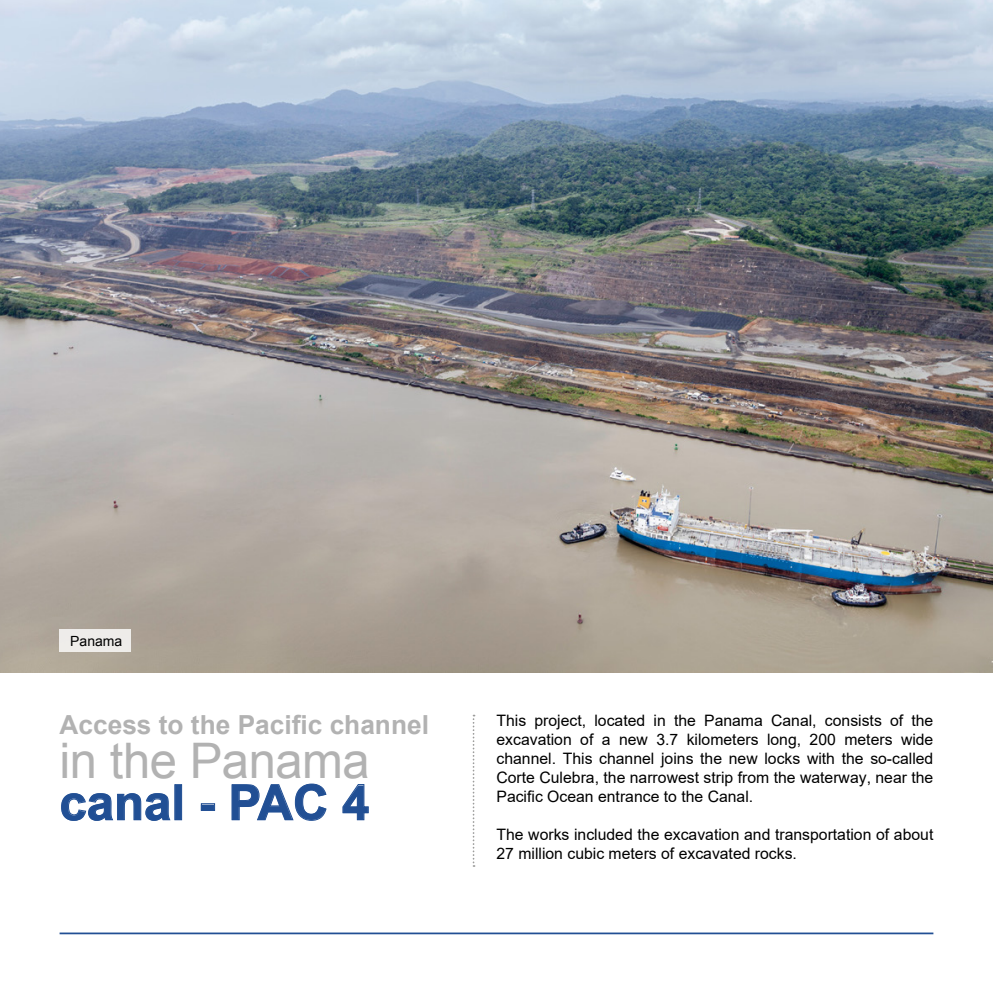
<style>
.page{position:relative;width:993px;height:993px;background:#fff}
.page>*{position:absolute;margin:0;border:0;box-sizing:border-box;transform-origin:0 0}
.t1{font:49px "Arial";letter-spacing:-.01em;color:#b2b2b2}
.t2{font:700 49px "Arial";color:#214f94}
.t3{font:700 26.25px "Arial";color:#b2b2b2}
.t4{font:15.75px/18.9px "Arial";color:#000;text-align:justify}
.t5{font:14px "Arial";color:#000}
</style>
<div class="page">
<img style="left:0;top:0;width:992px;height:672px">
<hr style="left:60px;top:932px;width:873px;height:1px;background:#214f94">
<div style="left:60px;top:629px;width:71px;height:22px;background:#eeecea"></div>
<svg style="left:472px;top:714px;width:2px;height:152px"></svg>
<svg style="left:61px;top:793px;width:109px;height:28px"></svg>
<div style="left:201px;top:803px;width:13px;height:7px;border:1px solid #214f94"></div>
<svg style="left:231px;top:783px;width:96px;height:38px"></svg>
<svg style="left:342px;top:784px;width:27px;height:36px"></svg>
<p class="t5" style="left:70px;top:631px;width:54px">Panama</p>
<p class="t3" style="left:60px;top:707px;width:371px">Access to the Pacific channel</p>
<p class="t1" style="left:60px;top:728px;width:312px">in the Panama</p>
<p class="t2" style="left:60px;top:770px;width:311px">canal - PAC 4</p>
<p class="t4" style="left:496px;top:710px;width:438px">This project, located in the Panama Canal, consists of the excavation of a new 3.7 kilometers long, 200 meters wide channel. This channel joins the new locks with the so-called Corte Culebra, the narrowest strip from the waterway, near the Pacific Ocean entrance to the Canal.</p>
<p class="t4" style="left:496px;top:824px;width:438px">The works included the excavation and transportation of about<br>27 million cubic meters of excavated rocks.</p>
</div>
